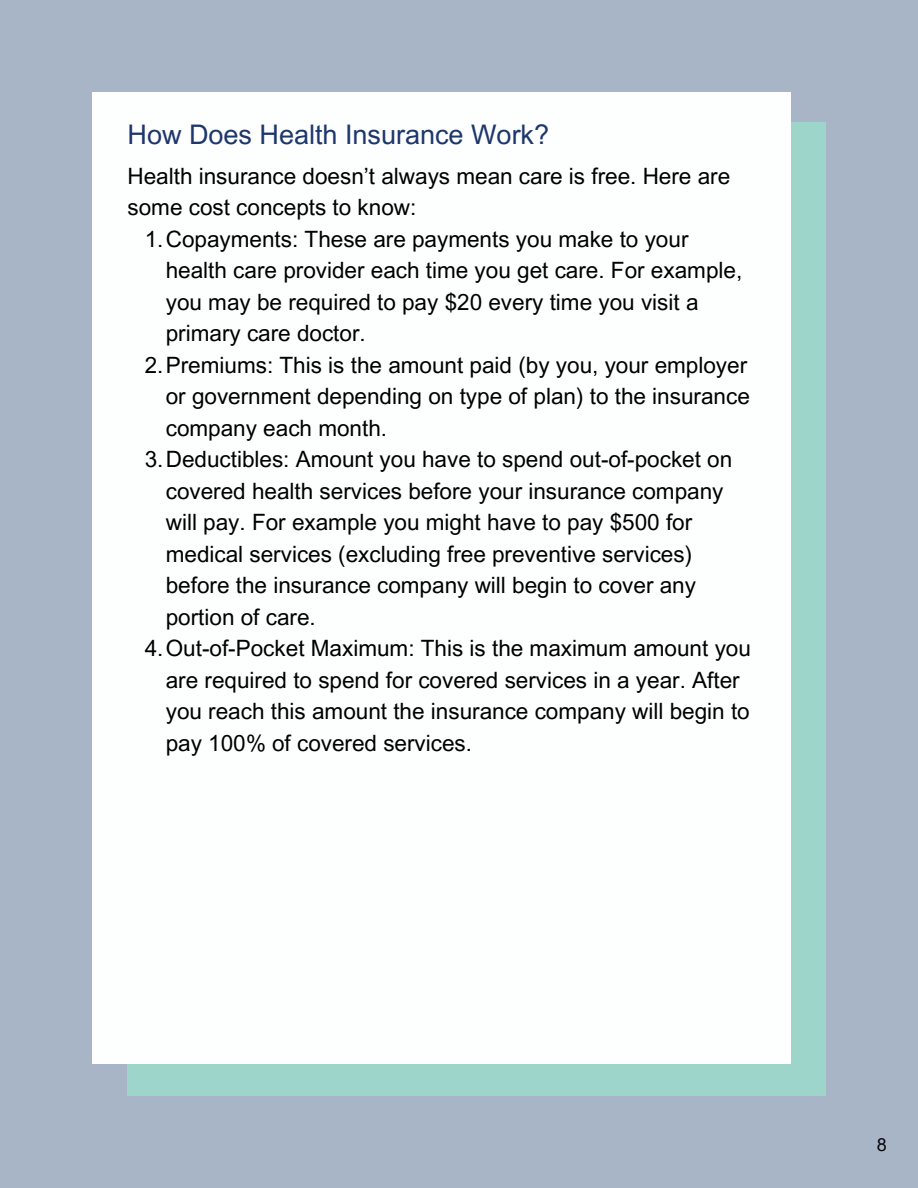
<style>
.page{position:relative;width:918px;height:1188px;background:#a8b5c7}
.page>*{position:absolute;margin:0;border:0;box-sizing:border-box;transform-origin:0 0}
.t1{font:27px "Arial MT Pro";color:#1d366b}
.t2{font:22.5px/31.5px "Arial MT Pro";color:#000}
.t3{font:18px "Arial MT Pro";color:#040606}
</style>
<div class="page">
<div style="left:128px;top:123px;width:698px;height:973px;background:#9ed5ca"></div>
<div style="left:92px;top:92px;width:698px;height:972px;background:#fdfefe"></div>
<h2 class="t1" style="left:128px;top:124px;width:423px">How Does Health Insurance Work?</h2>
<p class="t2" style="left:128px;top:163px;width:604px">Health insurance doesn’t always mean care is free. Here are some cost concepts to know:</p>
<p class="t2" style="left:166px;top:226px;width:578px;text-indent:-21px">1.Copayments: These are payments you make to your health care provider each time you get care. For example, you may be required to pay $20 every time you visit a primary care doctor.</p>
<p class="t2" style="left:166px;top:352px;width:586px;text-align:justify;text-indent:-21px">2.Premiums: This is the amount paid (by you, your employer or government depending on type of plan) to the insurance company each month.</p>
<p class="t2" style="left:166px;top:447px;width:568px;text-indent:-21px">3.Deductibles: Amount you have to spend out-of-pocket on covered health services before your insurance company will pay. For example you might have to pay $500 for medical services (excluding free preventive services) before the insurance company will begin to cover any portion of care.</p>
<p class="t2" style="left:166px;top:636px;width:587px;text-indent:-21px">4.Out-of-Pocket Maximum: This is the maximum amount you are required to spend for covered services in a year. After you reach this amount the insurance company will begin to pay 100% of covered services.</p>
<p class="t3" style="left:877px;top:1138px;width:12px">8</p>
</div>
